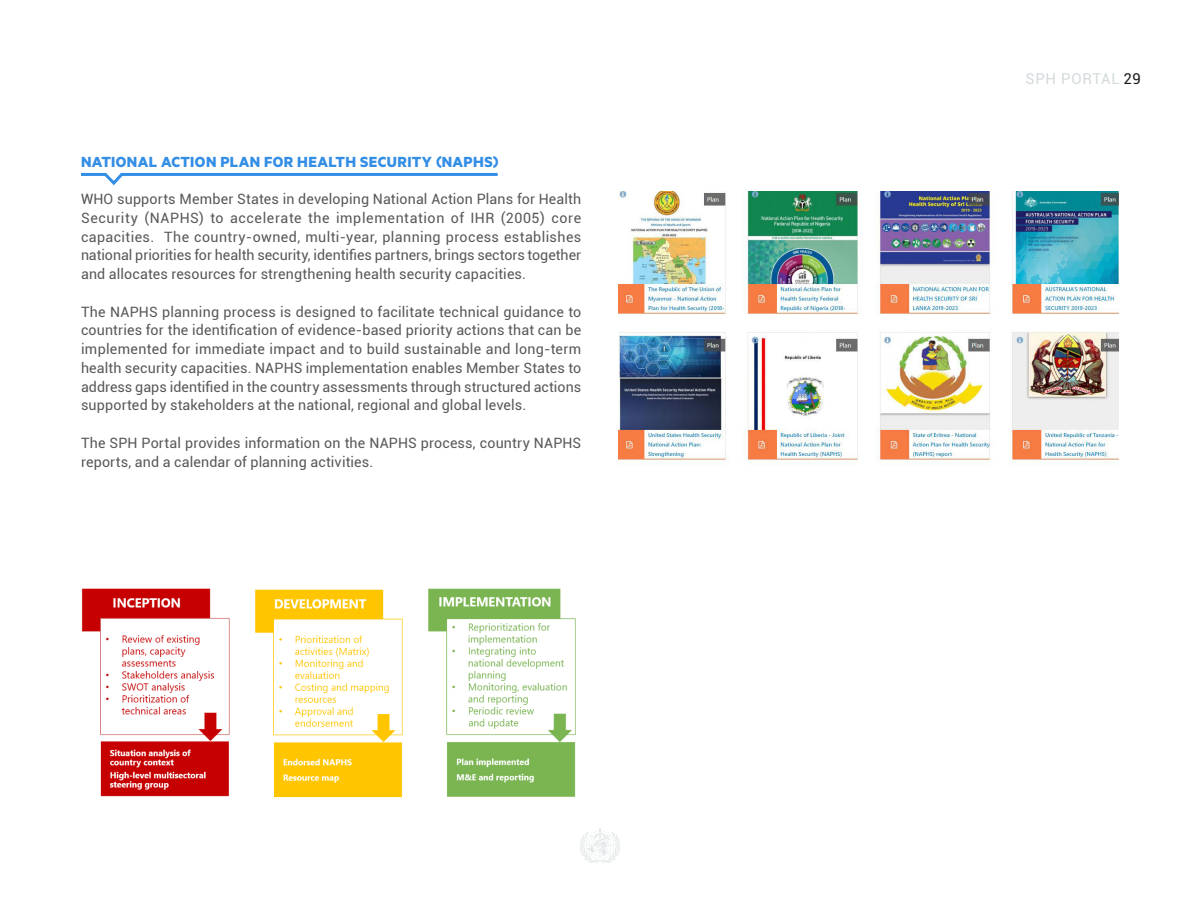
<style>
.page{position:relative;width:1200px;height:900px;background:#fff}
.page>*{position:absolute;margin:0;border:0;box-sizing:border-box;transform-origin:0 0}
.T3_Intertitres{font:700 16.5px "Metric";letter-spacing:.02em;color:#338ee5}
.t1{font:15px "Roboto";letter-spacing:.045em;color:#d4dadc}
.P__texte_courant{font:14.25px/18.8px "Roboto";letter-spacing:.01em;color:#57585a;text-align:justify}
.s1{color:#1a1a1a}
</style>
<div class="page">
<svg style="left:580px;top:828px;width:40px;height:36px"></svg>
<img style="left:81px;top:588px;width:495px;height:210px">
<svg style="left:81px;top:172px;width:417px;height:14px"></svg>
<img style="left:619px;top:191px;width:500px;height:271px">
<p class="T3_Intertitres" style="left:81px;top:151px;width:419px">NATIONAL ACTION PLAN FOR HEALTH SECURITY (NAPHS)</p>
<p class="P__texte_courant" style="left:81px;top:189px;width:502px">WHO supports Member States in developing National Action Plans for Health Security (NAPHS) to accelerate the implementation of IHR (2005) core capacities. The country-owned, multi-year, planning process establishes national priorities for health security, identifies partners, brings sectors together and allocates resources for strengthening health security capacities.</p>
<p class="P__texte_courant" style="left:81px;top:302px;width:502px">The NAPHS planning process is designed to facilitate technical guidance to countries for the identification of evidence-based priority actions that can be implemented for immediate impact and to build sustainable and long-term health security capacities. NAPHS implementation enables Member States to address gaps identified in the country assessments through structured actions supported by stakeholders at the national, regional and global levels.</p>
<p class="P__texte_courant" style="left:81px;top:433px;width:502px">The SPH Portal provides information on the NAPHS process, country NAPHS reports, and a calendar of planning activities.</p>
<p class="t1" style="left:1026px;top:68px;width:117px">SPH PORTAL <span class="s1">29</span></p>
</div>
